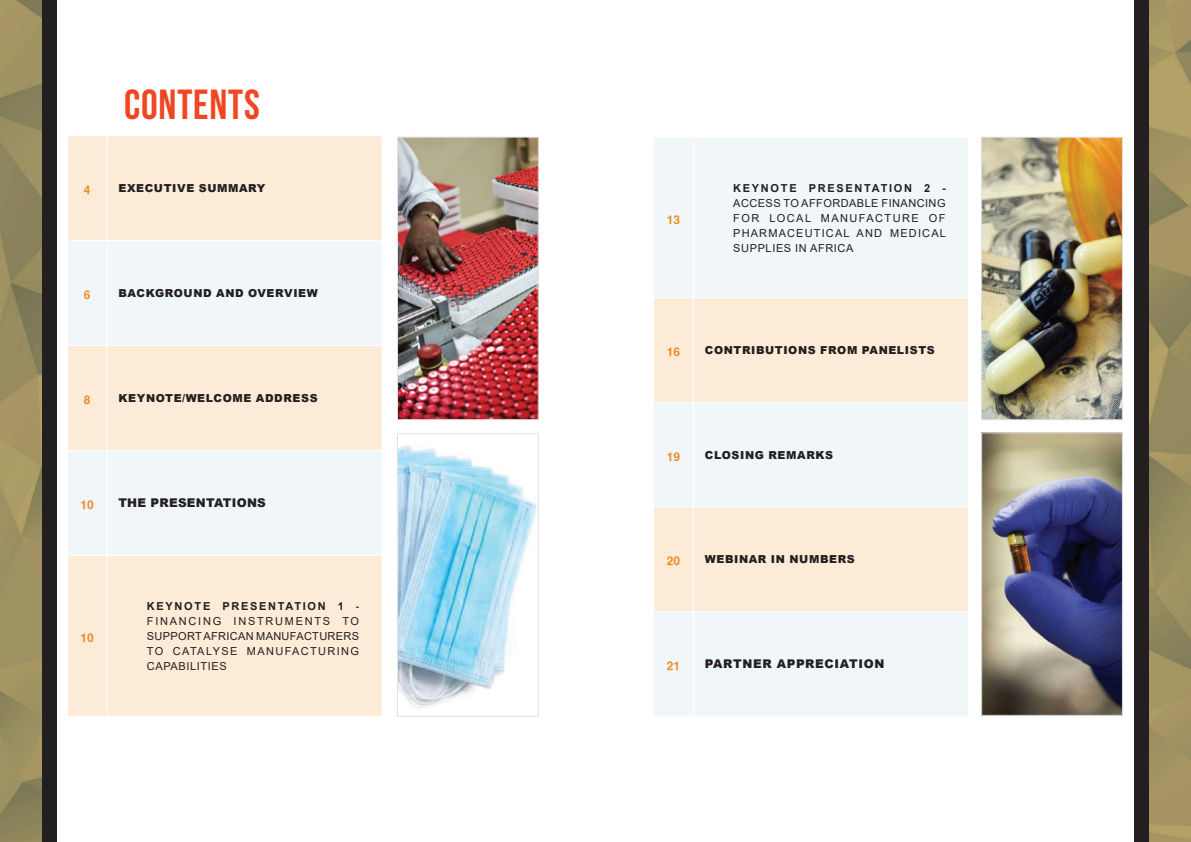
<style>
.page{position:relative;width:1191px;height:842px;background:#fff}
.page>*{position:absolute;margin:0;border:0;box-sizing:border-box;transform-origin:0 0}
.t1{font:42px "Bebas Neue";letter-spacing:.02em;color:#ef4722}
.t2{font:900 12px "Arial";letter-spacing:.055em;color:#231f20}
.t3{font:700 12px "Helvetica";letter-spacing:.02em;color:#ee8d29}
.t4{font:11px/15px "Arial";letter-spacing:.105em;color:#231f20;text-align:justify}
.t5{font:900 11px "Arial";letter-spacing:.055em;color:#231f20}
.t6{font:700 11px "Arial";letter-spacing:.155em;color:#231f20}
.s1{font-weight:700}
</style>
<div class="page">
<img style="left:0;top:0;width:1191px;height:842px">
<div style="left:43px;top:0;width:1103px;height:842px;background:#fff"></div>
<div style="left:42px;top:0;width:15px;height:842px;background:#231f20"></div>
<div style="left:1134px;top:0;width:14px;height:842px;background:#231f20"></div>
<div style="left:68px;top:136px;width:313px;height:580px;background:#fcebd7"></div>
<svg style="left:68px;top:241px;width:313px;height:314px;fill:#f1f6f9"></svg>
<hr style="left:106px;top:136px;width:1px;height:104px;background:#fff">
<hr style="left:67px;top:240px;width:40px;height:1px;background:#fff">
<hr style="left:107px;top:240px;width:275px;height:1px;background:#fff">
<hr style="left:106px;top:241px;width:1px;height:104px;background:#fff">
<hr style="left:67px;top:345px;width:40px;height:1px;background:#fff">
<hr style="left:107px;top:345px;width:275px;height:1px;background:#fff">
<hr style="left:106px;top:346px;width:1px;height:104px;background:#fff">
<hr style="left:67px;top:450px;width:40px;height:1px;background:#fff">
<hr style="left:107px;top:450px;width:275px;height:1px;background:#fff">
<hr style="left:106px;top:451px;width:1px;height:104px;background:#fff">
<hr style="left:67px;top:555px;width:40px;height:1px;background:#fff">
<hr style="left:107px;top:555px;width:275px;height:1px;background:#fff">
<hr style="left:106px;top:556px;width:1px;height:160px;background:#fff">
<div style="left:654px;top:138px;width:314px;height:577px;background:#f1f6f9"></div>
<svg style="left:654px;top:298px;width:314px;height:313px;fill:#fcebd7"></svg>
<hr style="left:693px;top:138px;width:1px;height:159px;background:#fff">
<hr style="left:653px;top:297px;width:40px;height:1px;background:#fff">
<hr style="left:693px;top:297px;width:276px;height:1px;background:#fff">
<hr style="left:693px;top:298px;width:1px;height:104px;background:#fff">
<hr style="left:653px;top:402px;width:40px;height:1px;background:#fff">
<hr style="left:693px;top:402px;width:276px;height:1px;background:#fff">
<hr style="left:693px;top:403px;width:1px;height:103px;background:#fff">
<hr style="left:653px;top:506px;width:40px;height:1px;background:#fff">
<hr style="left:693px;top:506px;width:276px;height:1px;background:#fff">
<hr style="left:693px;top:507px;width:1px;height:104px;background:#fff">
<hr style="left:653px;top:611px;width:40px;height:1px;background:#fff">
<hr style="left:693px;top:611px;width:276px;height:1px;background:#fff">
<hr style="left:693px;top:612px;width:1px;height:103px;background:#fff">
<img style="left:399px;top:139px;width:138px;height:279px">
<div style="left:397px;top:137px;width:142px;height:283px;border:1px solid #e1e1e3"></div>
<img style="left:399px;top:445px;width:138px;height:263px">
<div style="left:397px;top:433px;width:142px;height:284px;border:1px solid #e1e1e3"></div>
<img style="left:983px;top:139px;width:138px;height:279px">
<div style="left:981px;top:137px;width:142px;height:283px;border:1px solid #e1e1e3"></div>
<img style="left:983px;top:434px;width:138px;height:280px">
<div style="left:981px;top:432px;width:142px;height:284px;border:1px solid #e1e1e3"></div>
<h1 class="t1" style="left:124px;top:81px;width:137px">CONTENTS</h1>
<p class="t3" style="left:84px;top:182px;width:8px">4</p>
<p class="t5" style="left:119px;top:180px;width:148px">EXECUTIVE SUMMARY</p>
<p class="t3" style="left:84px;top:287px;width:8px">6</p>
<p class="t5" style="left:119px;top:285px;width:201px">BACKGROUND AND OVERVIEW</p>
<p class="t3" style="left:84px;top:392px;width:8px">8</p>
<p class="t5" style="left:119px;top:390px;width:183px">KEYNOTE/WE LCOME ADDRESS</p>
<p class="t3" style="left:80px;top:497px;width:15px">10</p>
<p class="t2" style="left:118px;top:494px;width:87px">THE PRESENTATION</p>
<p class="t2" style="left:257px;top:494px;width:10px">S</p>
<p class="t3" style="left:80px;top:630px;width:15px">10</p>
<p class="t4" style="left:147px;top:599px;width:214px"><span class="s1">KEYNOTE PRESENTATION 1</span> - FINANCING INSTRUMENTS TO SUPPORT AFRICAN MANUFACTURERS TO CATALYSE MANUFACTURING CAPABILITIES</p>
<p class="t3" style="left:666px;top:212px;width:15px">13</p>
<p class="t6" style="left:733px;top:180px;width:214px">KEYNOTE PRESENTATION 2 -</p>
<p class="t4" style="left:733px;top:195px;width:214px;text-align:left">ACCESS TO AFFORDABLE F INANCING<br>FOR LOCAL MANUFACTURE OF<br>PHARMACEUTICAL AND MEDICAL<br>SUPPLIES IN AFRICA</p>
<p class="t3" style="left:666px;top:344px;width:15px">16</p>
<p class="t5" style="left:705px;top:342px;width:231px">CONTRIBUTIONS FROM PANELISTS</p>
<p class="t3" style="left:666px;top:449px;width:15px">19</p>
<p class="t5" style="left:705px;top:447px;width:126px">CLOSING RE MARKS</p>
<p class="t3" style="left:666px;top:553px;width:15px">20</p>
<p class="t5" style="left:705px;top:551px;width:11px">WEB</p>
<p class="t5" style="left:734px;top:551px;width:121px">INAR IN NUMBERS</p>
<p class="t3" style="left:666px;top:658px;width:15px">21</p>
<p class="t2" style="left:705px;top:655px;width:82px">PARTNER APP</p>
<p class="t2" style="left:805px;top:655px;width:81px">RECIATION</p>
</div>
